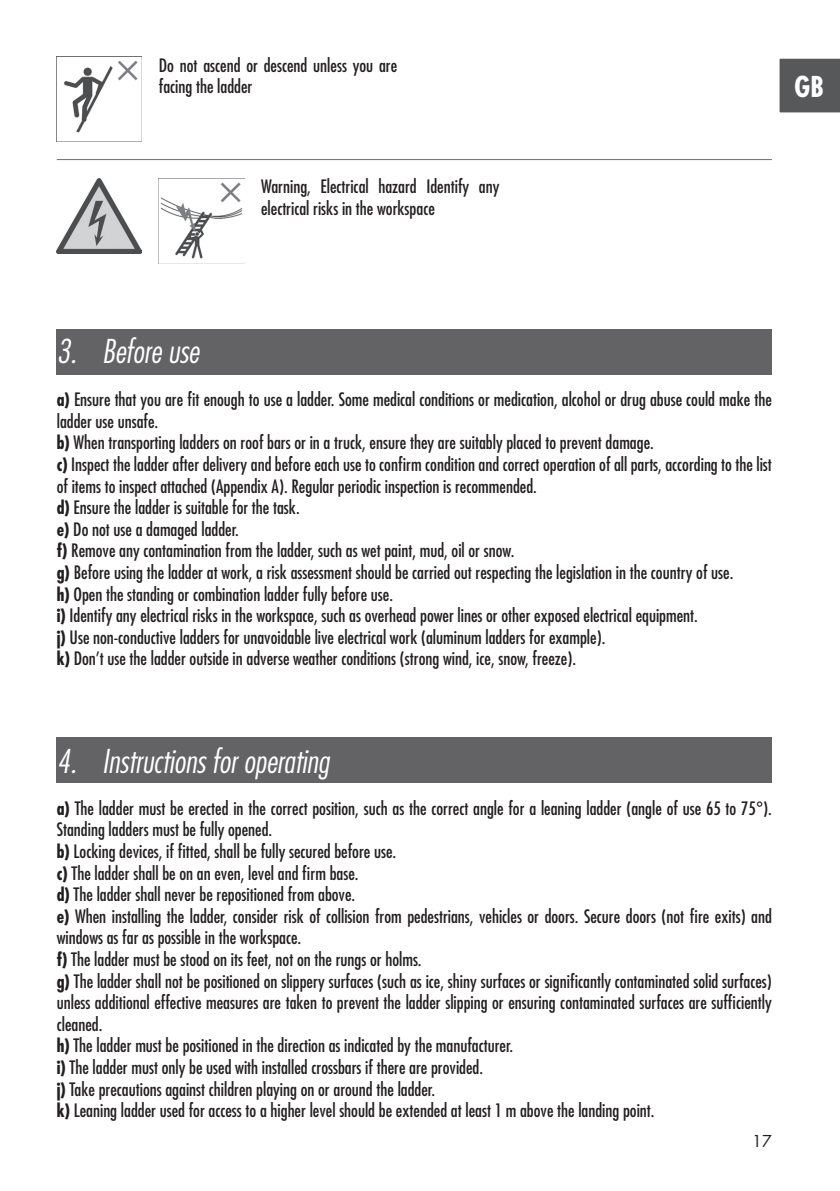
<style>
.page{position:relative;width:840px;height:1191px;background:#fff}
.page>*{position:absolute;margin:0;border:0;box-sizing:border-box;transform-origin:0 0}
.t1{font:italic 300 condensed 32px "Futura";color:#fff}
.t2{font:700 condensed 28px "Futura";color:#fff}
.t3{font:condensed 18px/21.6px "Futura";color:#231f20}
.t4{font:16px "Futura";color:#231f20}
.s1{font-weight:700}
</style>
<div class="page">
<div style="left:779px;top:58px;width:60px;height:55px;background:#57585a"></div>
<div style="left:57px;top:329px;width:714px;height:45px;background:#636366"></div>
<div style="left:57px;top:737px;width:714px;height:46px;background:#636366"></div>
<img style="left:57px;top:57px;width:85px;height:85px">
<img style="left:57px;top:179px;width:85px;height:74px">
<hr style="left:57px;top:159px;width:714px;height:1px;background:#6c6d70">
<img style="left:159px;top:182px;width:85px;height:82px">
<p class="t3" style="left:159px;top:54px;width:240px">Do not ascend or descend unless you are facing the ladder</p>
<p class="t3" style="left:261px;top:176px;width:240px">Warning, Electrical hazard Identify any electrical risks in the workspace</p>
<h2 class="t2" style="left:794px;top:69px;width:31px">GB</h2>
<h1 class="t1" style="left:57px;top:331px;width:144px">3. Before use</h1>
<p class="t3" style="left:57px;top:388px;width:716px"><span class="s1">a)</span> Ensure that you are fit enough to use a ladder. Some medical conditions or medication, alcohol or drug abuse could make the ladder use unsafe.<br><span class="s1">b)</span> When transporting ladders on roof bars or in a truck, ensure they are suitably placed to prevent damage.<br><span class="s1">c)</span> Inspect the ladder after delivery and before each use to confirm condition and correct operation of all parts, according to the list of items to inspect attached (Appendix A). Regular periodic inspection is recommended.<br><span class="s1">d)</span> Ensure the ladder is suitable for the task.<br><span class="s1">e)</span> Do not use a damaged ladder.<br><span class="s1">f)</span> Remove any contamination from the ladder, such as wet paint, mud, oil or snow.<br><span class="s1">g)</span> Before using the ladder at work, a risk assessment should be carried out respecting the legislation in the country of use.<br><span class="s1">h)</span> Open the standing or combination ladder fully before use.<br><span class="s1">i)</span> Identify any electrical risks in the workspace, such as overhead power lines or other exposed electrical equipment.<br><span class="s1">j)</span> Use non-conductive ladders for unavoidable live electrical work (aluminum ladders for example).<br><span class="s1">k)</span> Don’t use the ladder outside in adverse weather conditions (strong wind, ice, snow, freeze).</p>
<h1 class="t1" style="left:57px;top:741px;width:274px">4. Instructions for operating</h1>
<p class="t3" style="left:57px;top:797px;width:716px"><span class="s1">a)</span> The ladder must be erected in the correct position, such as the correct angle for a leaning ladder (angle of use 65 to 75°).<br>Standing ladders must be fully opened.<br><span class="s1">b)</span> Locking devices, if fitted, shall be fully secured before use.<br><span class="s1">c)</span> The ladder shall be on an even, level and firm base.<br><span class="s1">d)</span> The ladder shall never be repositioned from above.<br><span class="s1">e)</span> When installing the ladder, consider risk of collision from pedestrians, vehicles or doors. Secure doors (not fire exits) and windows as far as possible in the workspace.<br><span class="s1">f)</span> The ladder must be stood on its feet, not on the rungs or holms.<br><span class="s1">g)</span> The ladder shall not be positioned on slippery surfaces (such as ice, shiny surfaces or significantly contaminated solid surfaces) unless additional effective measures are taken to prevent the ladder slipping or ensuring contaminated surfaces are sufficiently cleaned.<br><span class="s1">h)</span> The ladder must be positioned in the direction as indicated by the manufacturer.<br><span class="s1">i)</span> The ladder must only be used with installed crossbars if there are provided.<br><span class="s1">j)</span> Take precautions against children playing on or around the ladder.<br><span class="s1">k)</span> Leaning ladder used for access to a higher level should be extended at least 1 m above the landing point.</p>
<p class="t4" style="left:751px;top:1129px;width:21px">17</p>
</div>
